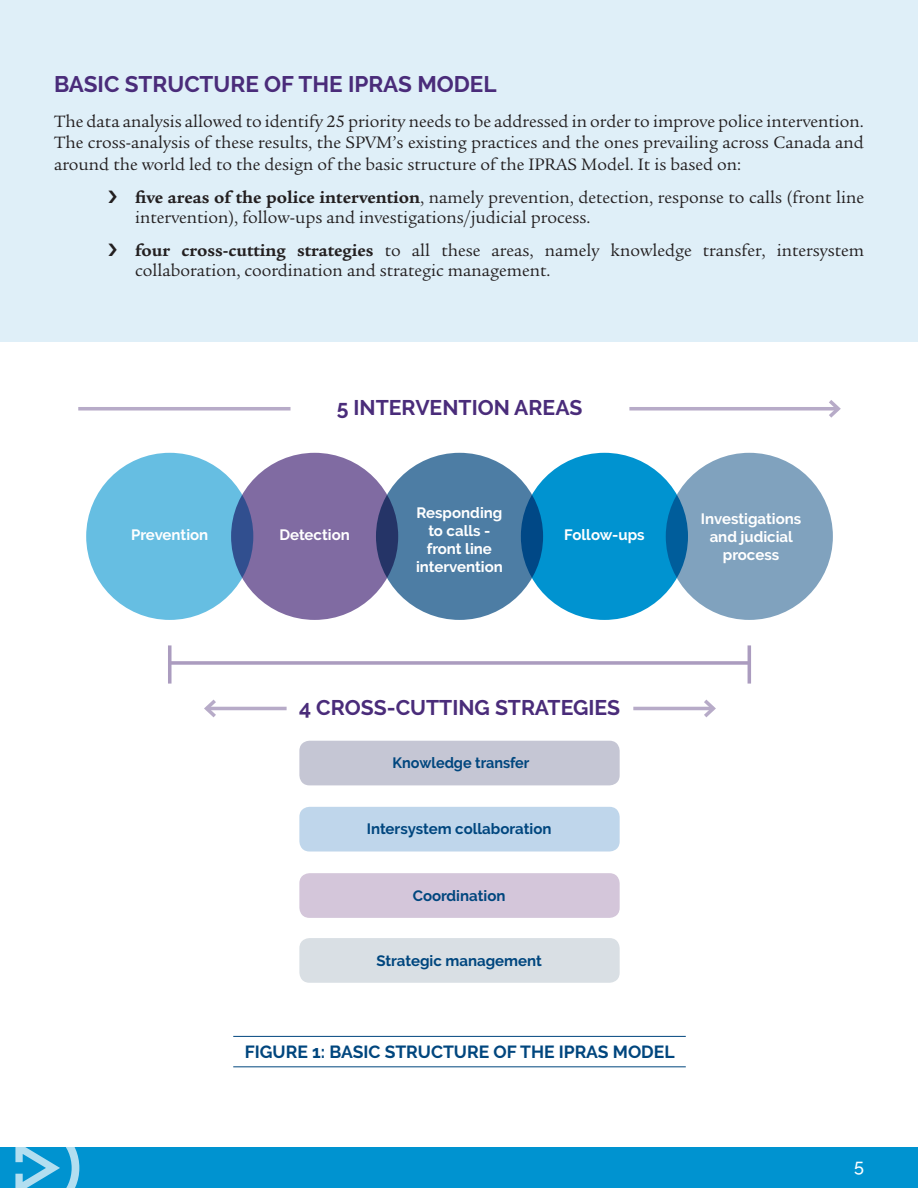
<style>
.page{position:relative;width:918px;height:1188px;background:#fff}
.page>*{position:absolute;margin:0;border:0;box-sizing:border-box;transform-origin:0 0}
.Titre{font:700 22.5px "Raleway";color:#4a2c7a}
.Titre-2{font:700 21.15px "Raleway";color:#4a2c7a}
.enumeration_2{font:18px/19.8px "Legacy Serif";color:#231f20}
.Texte_courant{font:18px/21.6px "Legacy Serif";color:#231f20;text-align:justify}
.t1{font:500 18px "Raleway";color:#fff}
.titre_figure{font:700 17.55px "Raleway";color:#00467e}
.sous-titre{font:700 15px/18px "Raleway";color:#fff;text-align:center}
.sous-titre-2{font:700 15px "Raleway";color:#00467e}
.sous-titre-3{font:700 15px "Raleway";color:#00467e;scale:.96 1}
.s1{font-weight:700}
</style>
<div class="page">
<div style="left:0;top:1148px;width:918px;height:40px;background:#0093d0"></div>
<svg style="left:0;top:1147px;width:79px;height:41px"></svg>
<div style="left:0;top:0;width:918px;height:341px;background:#dfeff8"></div>
<svg style="left:629px;top:407px;width:196px;height:4px"></svg>
<svg style="left:825px;top:400px;width:16px;height:18px"></svg>
<hr style="left:633px;top:707px;width:80px;height:3px;background:#b7abc8">
<svg style="left:700px;top:699px;width:16px;height:19px"></svg>
<hr style="left:207px;top:707px;width:80px;height:3px;background:#b7abc8">
<svg style="left:204px;top:699px;width:16px;height:19px"></svg>
<svg style="left:78px;top:407px;width:213px;height:4px"></svg>
<div style="left:86px;top:453px;width:167px;height:167px;background:#66bee2;border-radius:50%"></div>
<div style="left:666px;top:453px;width:167px;height:167px;background:#80a2be;border-radius:50%"></div>
<div style="left:376px;top:453px;width:167px;height:167px;background:#4d7da4;border-radius:50%"></div>
<svg style="left:231px;top:453px;width:167px;height:167px;background:#76669d"></svg>
<div style="left:521px;top:453px;width:167px;height:167px;background:#0093d0;border-radius:50%"></div>
<div style="left:299px;top:938px;width:321px;height:45px;background:#d9dfe4;border-radius:10px"></div>
<div style="left:299px;top:873px;width:321px;height:45px;background:#d4c6da;border-radius:10px"></div>
<div style="left:299px;top:807px;width:321px;height:45px;background:#bfd6eb;border-radius:10px"></div>
<div style="left:299px;top:741px;width:321px;height:44px;background:#c5c6d4;border-radius:10px"></div>
<hr style="left:233px;top:1036px;width:453px;height:1px;background:#00467e">
<hr style="left:233px;top:1066px;width:453px;height:1px;background:#00467e">
<svg style="left:172px;top:661px;width:576px;height:4px;background:#b4a6c6"></svg>
<svg style="left:168px;top:645px;width:4px;height:39px"></svg>
<hr style="left:748px;top:645px;width:3px;height:39px;background:#ab9cbf">
<p class="Titre" style="left:54px;top:71px;width:444px">BASIC STRUCTURE OF THE IPRAS MODEL</p>
<p class="Texte_courant" style="left:54px;top:111px;width:811px">The data analysis allowed to identify 25 priority needs to be addressed in order to improve police intervention.<br>The cross-analysis of these results, the SPVM’s existing practices and the ones prevailing across Canada and around the world led to the design of the basic structure of the IPRAS Model. It is based on:</p>
<p class="enumeration_2" style="left:135px;top:188px;width:731px"><span class="s1">five areas of the police intervention</span>, namely prevention, detection, response to calls (front line intervention), follow-ups and investigations/judicial process.</p>
<p class="enumeration_2" style="left:135px;top:241px;width:731px"><span class="s1">four cross-cutting strategies</span> to all these areas, namely knowledge transfer, intersystem collaboration, coordination and strategic management.</p>
<p class="Titre-2" style="left:337px;top:395px;width:247px">5 INTERVENTION AREAS</p>
<p class="sous-titre" style="left:416px;top:504px;width:88px">Responding to calls - front line intervention</p>
<p class="sous-titre" style="left:131px;top:526px;width:79px">Prevention</p>
<p class="sous-titre" style="left:279px;top:526px;width:72px">Detection</p>
<p class="sous-titre" style="left:564px;top:526px;width:82px">Follow-ups</p>
<p class="sous-titre" style="left:701px;top:510px;width:102px">Investigations and judicial process</p>
<p class="Titre-2" style="left:299px;top:695px;width:322px">4 CROSS-CUTTING STRATEGIES</p>
<p class="sous-titre-3" style="left:393px;top:754px;width:144px">Knowledge transfer</p>
<p class="sous-titre-2" style="left:367px;top:821px;width:186px">Intersystem collaboration</p>
<p class="sous-titre-2" style="left:413px;top:887px;width:94px">Coordination</p>
<p class="sous-titre-2" style="left:376px;top:952px;width:167px">Strategic management</p>
<p class="titre_figure" style="left:245px;top:1042px;width:431px">FIGURE 1: BASIC STRUCTURE OF THE IPRAS MODEL</p>
<p class="t1" style="left:854px;top:1156px;width:11px">5</p>
</div>
